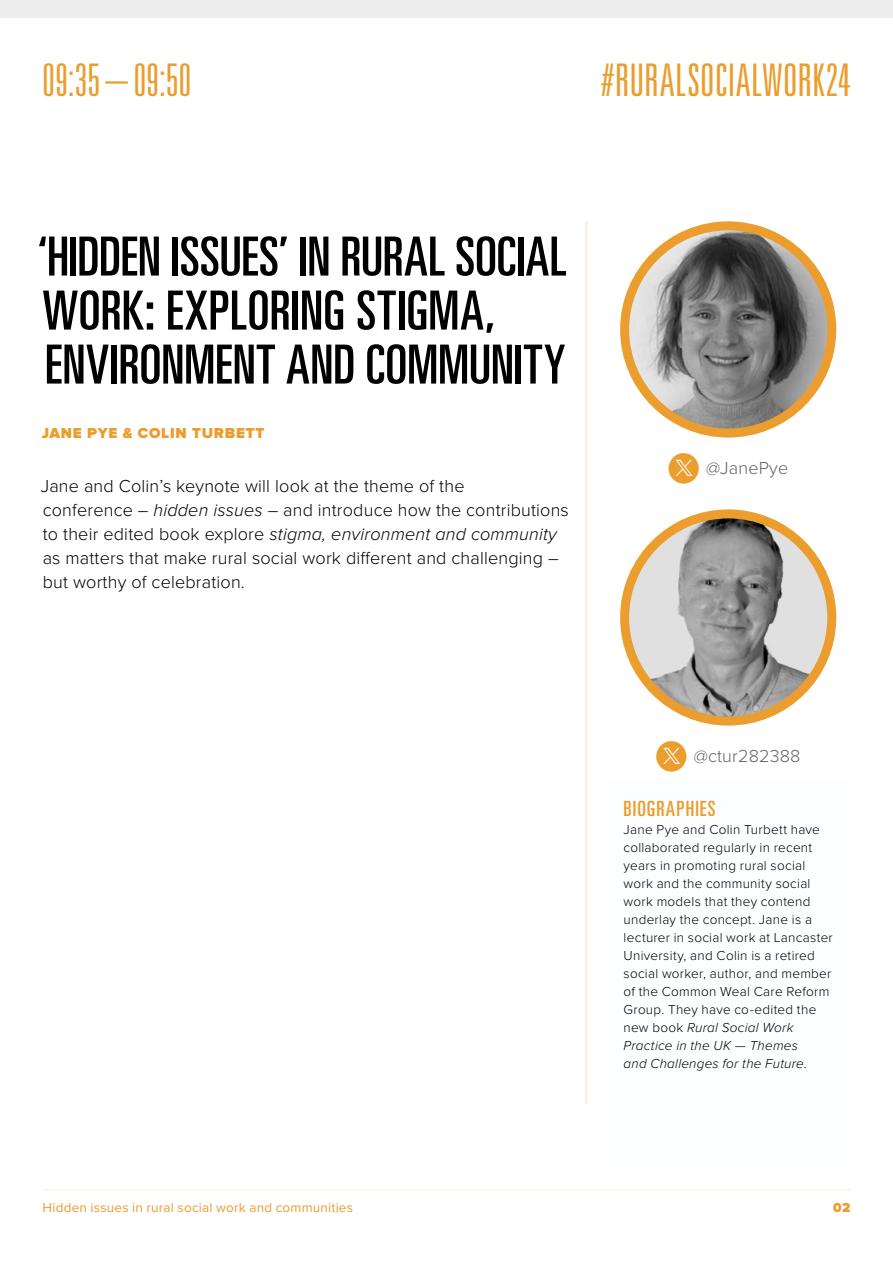
<style>
.page{position:relative;width:893px;height:1263px;background:#fff}
.page>*{position:absolute;margin:0;border:0;box-sizing:border-box;transform-origin:0 0}
.t1{font:ultra-condensed 54px/54px "Univers LT Std";letter-spacing:.005em;color:#000}
.Times{font:300 ultra-condensed 45px "Univers LT Std";letter-spacing:.01em;color:#eb9d2e}
.sidebar_heading{font:ultra-condensed 21px "Univers LT Std";letter-spacing:.05em;color:#eb9d2e}
.Desc{font:300 18px/24px "Proxima Nova";letter-spacing:.01em;color:#000}
.social_media_links{font:300 18px "Proxima Nova";letter-spacing:.01em;color:#646363}
.byline{font:900 15px "Proxima Nova";letter-spacing:.05em;color:#eb9d2e}
.sidebar{font:300 13.5px/18px "Proxima Nova";letter-spacing:.02em;color:#000}
.t2{font:13.5px "Proxima Nova";letter-spacing:.015em;color:#eb9d2e}
.t3{font:900 13.5px "Proxima Nova";color:#eb9d2e}
.s1{font-style:italic}
.s2{font-family:"Social Media Circled";font-weight:400;font-size:30px;color:#eb9d2e}
</style>
<div class="page">
<hr style="left:43px;top:1189px;width:807px;height:1px;background:#fcf0e0">
<div style="left:0;top:0;width:893px;height:18px;background:#ededed"></div>
<img style="left:625px;top:226px;width:207px;height:207px;border-radius:104px">
<div style="left:620px;top:221px;width:216px;height:217px;border:9px solid #eb9d2e;border-radius:50%"></div>
<img style="left:625px;top:514px;width:207px;height:207px;border-radius:104px">
<div style="left:620px;top:509px;width:216px;height:217px;border:9px solid #eb9d2e;border-radius:50%"></div>
<hr style="left:585px;top:221px;width:3px;height:883px;background:#fcf0e0">
<p class="Times" style="left:43px;top:56px;width:150px">09:35 – 09:50</p>
<h2 class="Times" style="left:601px;top:56px;width:250px">#RURALSOCIALWORK24</h2>
<p class="t1" style="left:37px;top:229px;width:531px">‘HIDDEN ISSUES’ IN RURAL SOCIAL<br>WORK: EXPLORING STIGMA,<br>ENVIRONMENT AND COMMUNITY</p>
<p class="byline" style="left:42px;top:426px;width:224px">JANE PYE &amp; COLIN TURBETT</p>
<p class="Desc" style="left:41px;top:473px;width:530px">Jane and Colin’s keynote will look at the theme of the<br>conference – <span class="s1">hidden issues</span> – and introduce how the contributions to their edited book explore <span class="s1">stigma, environment and community </span>as matters that make rural social work different and challenging – but worthy of celebration.</p>
<p class="social_media_links" style="left:668px;top:454px;width:122px"><span class="s2">D</span> @JanePye</p>
<p class="social_media_links" style="left:656px;top:742px;width:146px"><span class="s2">D</span> @ctur282388</p>
<p class="sidebar_heading" style="left:624px;top:796px;width:94px">BIOGRAPHIES</p>
<p class="sidebar" style="left:624px;top:819px;width:211px">Jane Pye and Colin Turbett have collaborated regularly in recent years in promoting rural social work and the community social work models that they contend underlay the concept. Jane is a lecturer in social work at Lancaster<br>University, and Colin is a retired social worker, author, and member of the Common Weal Care Reform<br>Group. They have co-edited the new book <span class="s1">Rural Social Work<br>Practice in the UK — Themes<br>and Challenges for the Future</span>.</p>
<p class="t2" style="left:43px;top:1197px;width:312px">Hidden issues in rural social work and communities</p>
<p class="t3" style="left:833px;top:1201px;width:19px">02</p>
</div>
